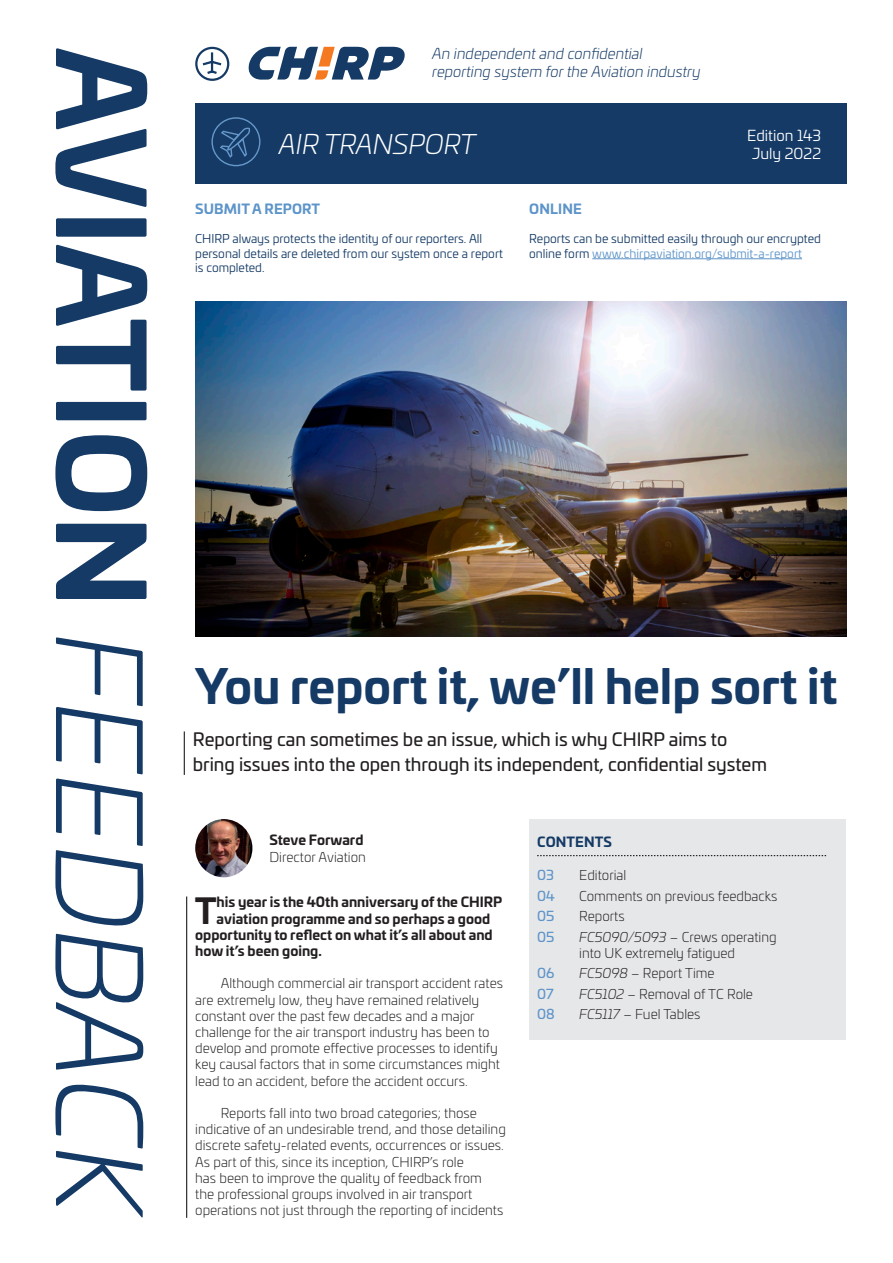
<style>
.page{position:relative;width:893px;height:1263px;background:#fff}
.page>*{position:absolute;margin:0;border:0;box-sizing:border-box;transform-origin:0 0}
.t1{font:700 117px "Univia Pro";letter-spacing:-.01em;color:#143a65}
.Cover_Heading{font:700 46.5px "Univia Pro";color:#143a65}
.Body_Copy_First_Para{font:700 34.5px "Univia Pro";color:#231f20}
.t2{font:italic 300 27px "Univia Pro";letter-spacing:-.01em;color:#fff}
.Body_Copy{font:18px/25.5px "Univia Pro";color:#231f20}
.t3{font:italic 300 15px/18px "Univia Pro";color:#143a65}
.t4{font:15px "Univia Pro";color:#fff}
.Body_Copy-2{font:300 13.5px/16.2px "Univia Pro";color:#231f20}
.Body_Copy_First_Para-2{font:700 13.5px "Univia Pro";color:#231f20}
.Captions{font:300 13.5px/16.2px "Univia Pro";color:#231f20}
.t5{font:700 13.5px "Univia Pro";letter-spacing:.01em;color:#5d94c9}
.t6{font:13.5px "Univia Pro";color:#5d94c9}
.t7{font:700 13.5px "Univia Pro";letter-spacing:.01em;color:#143a65}
.t8{font:12px/14.4px "Univia Pro";color:#143a65}
.s1{font-weight:300;font-style:italic}
.s2{color:#5d94c9}
.s3{font-weight:700}
.s4{font-style:italic}
</style>
<div class="page">
<div style="left:195px;top:104px;width:651px;height:79px;background:#143a65"></div>
<hr style="left:592px;top:258px;width:210px;height:1px;background:#5d94c9">
<hr style="left:186px;top:896px;width:1px;height:322px;background:#010203">
<div style="left:529px;top:819px;width:317px;height:221px;background:#e6e7e9"></div>
<svg style="left:537px;top:855px;width:289px;height:1px"></svg>
<hr style="left:184px;top:731px;width:1px;height:44px;background:#010203">
<div style="left:211px;top:117px;width:49px;height:49px;border:1px solid #6697ca;border-radius:50%"></div>
<svg style="left:219px;top:125px;width:33px;height:34px"></svg>
<svg style="left:248px;top:47px;width:157px;height:33px"></svg>
<svg style="left:195px;top:46px;width:35px;height:35px"></svg>
<img style="left:195px;top:819px;width:57px;height:58px">
<img style="left:195px;top:302px;width:651px;height:335px">
<p class="t1" style="left:194px;top:47px;width:1172px;rotate:90deg">AVIATION <span class="s1">FEEDBACK</span></p>
<p class="t3" style="left:432px;top:44px;width:270px">An independent and confidential reporting system for the Aviation industry</p>
<p class="t2" style="left:279px;top:126px;width:198px">AIR TRANSPORT</p>
<p class="t5" style="left:195px;top:198px;width:126px">SUBMIT A REPORT</p>
<p class="t5" style="left:529px;top:198px;width:54px">ONLINE</p>
<p class="t4" style="left:747px;top:124px;width:75px">Edition 143</p>
<p class="t4" style="left:752px;top:142px;width:70px">July 2022</p>
<p class="t8" style="left:195px;top:231px;width:309px">CHIRP always protects the identity of our reporters. All personal details are deleted from our system once a report is completed.</p>
<p class="t8" style="left:529px;top:231px;width:293px">Reports can be submitted easily through our encrypted online form <span class="s2">www.chirpaviation.org/submit-a-report</span></p>
<p class="Cover_Heading" style="left:195px;top:649px;width:644px">You report it, we’ll help sort it</p>
<p class="Body_Copy" style="left:193px;top:725px;width:576px">Reporting can sometimes be an issue, which is why CHIRP aims to bring issues into the open through its independent, confidential system</p>
<p class="Captions" style="left:269px;top:832px;width:98px"><span class="s3">Steve Forward<br></span>Director Aviation</p>
<p class="Body_Copy_First_Para" style="left:195px;top:883px;width:23px">T</p>
<p class="Body_Copy_First_Para-2" style="left:217px;top:891px;width:287px">his year is the 40th anniversary of the CHIRP</p>
<p class="Body_Copy_First_Para-2" style="left:217px;top:908px;width:275px">aviation programme and so perhaps a good</p>
<p class="Body_Copy_First_Para-2" style="left:195px;top:924px;width:299px">opportunity to reflect on what it’s all about and</p>
<p class="Body_Copy_First_Para-2" style="left:195px;top:940px;width:128px">how it’s been going.</p>
<p class="Body_Copy-2" style="left:195px;top:975px;width:309px;text-indent:26px">Although commercial air transport accident rates are extremely low, they have remained relatively constant over the past few decades and a major challenge for the air transport industry has been to develop and promote effective processes to identify key causal factors that in some circumstances might lead to an accident, before the accident occurs.</p>
<p class="Body_Copy-2" style="left:195px;top:1104px;width:312px;text-indent:26px">Reports fall into two broad categories; those indicative of an undesirable trend, and those detailing discrete safety-related events, occurrences or issues.<br>As part of this, since its inception, CHIRP’s role<br>has been to improve the quality of feedback from<br>the professional groups involved in air transport operations not just through the reporting of incidents</p>
<p class="t7" style="left:537px;top:831px;width:76px">CONTENTS</p>
<p class="t6" style="left:537px;top:865px;width:18px">03</p>
<p class="Body_Copy-2" style="left:579px;top:866px;width:49px">Editorial</p>
<p class="t6" style="left:537px;top:885px;width:19px">04</p>
<p class="Body_Copy-2" style="left:579px;top:887px;width:200px">Comments on previous feedbacks</p>
<p class="t6" style="left:537px;top:906px;width:19px">05</p>
<p class="Body_Copy-2" style="left:579px;top:907px;width:47px">Reports</p>
<p class="t6" style="left:537px;top:926px;width:19px">05</p>
<p class="Body_Copy-2" style="left:579px;top:928px;width:199px"><span class="s4">FC5090/5093</span> – Crews operating into UK extremely fatigued</p>
<p class="t6" style="left:537px;top:963px;width:19px">06</p>
<p class="Body_Copy-2" style="left:579px;top:964px;width:137px"><span class="s4">FC5098</span> – Report Time</p>
<p class="t6" style="left:537px;top:983px;width:18px">07</p>
<p class="Body_Copy-2" style="left:579px;top:985px;width:175px"><span class="s4">FC5102</span> – Removal of TC Role</p>
<p class="t6" style="left:537px;top:1004px;width:19px">08</p>
<p class="Body_Copy-2" style="left:579px;top:1005px;width:123px"><span class="s4">FC5117</span> – Fuel Tables</p>
</div>
